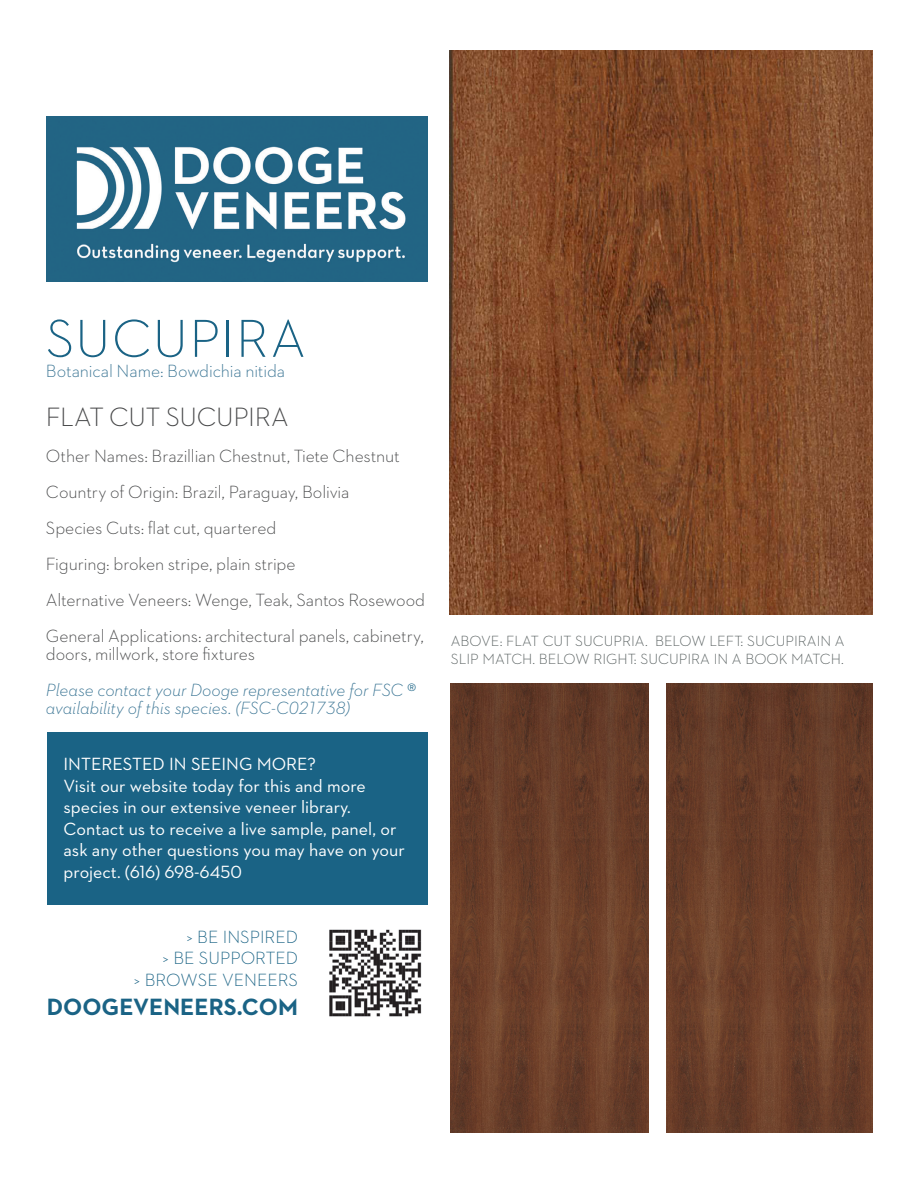
<style>
.page{position:relative;width:918px;height:1188px;background:#fff}
.page>*{position:absolute;margin:0;border:0;box-sizing:border-box;transform-origin:0 0}
.t1{font:300 54.3px "Neutraface 2 Text";letter-spacing:.02em;color:#1a6385}
.t2{font:300 27px "Neutraface 2 Text";letter-spacing:-.015em;color:#464748}
.t3{font:700 24px "Neutraface 2 Text";color:#1a6385}
.t4{font:300 18px/36px "Neutraface 2 Text";letter-spacing:-.005em;color:#464748}
.t5{font:18px/21.6px "Neutraface 2 Text";color:#fff}
.t6{font:italic 300 18px/36px "Neutraface 2 Text";letter-spacing:-.01em;color:#357191}
.t7{font:300 18px/21.6px "Neutraface 2 Text";color:#1a6385;text-align:right}
.t8{font:300 18px "Neutraface 2 Text";letter-spacing:-.005em;color:#357191}
.t9{font:300 15px/18px "Neutraface 2 Text";color:#545c5c}
.s1{font-style:normal;color:#464748}
.s2{font-style:normal;color:#1a6385}
</style>
<div class="page">
<img style="left:666px;top:684px;width:206px;height:449px">
<img style="left:451px;top:684px;width:197px;height:449px">
<img style="left:449px;top:51px;width:423px;height:564px">
<img style="left:46px;top:117px;width:381px;height:165px">
<img style="left:329px;top:929px;width:93px;height:88px">
<div style="left:47px;top:732px;width:380px;height:173px;background:#1a6385"></div>
<h1 class="t1" style="left:46px;top:305px;width:261px">SUCUPIRA</h1>
<p class="t8" style="left:46px;top:360px;width:241px">Botanical Name: Bowdichia nitida</p>
<h2 class="t2" style="left:46px;top:400px;width:244px">FLAT CUT SUCUPIRA</h2>
<p class="t4" style="left:46px;top:438px;width:381px">Other Names: Brazillian Chestnut, Tiete Chestnut Country of Origin: Brazil, Paraguay, Bolivia<br>Species Cuts: flat cut, quartered<br>Figuring: broken stripe, plain stripe<br>Alternative Veneers: Wenge, Teak, Santos Rosewood General Applications: architectural panels, cabinetry,</p>
<p class="t6" style="left:46px;top:636px;width:372px"><span class="s1">doors, millwork, store fixtures<br></span>Please contact your Dooge representative for FSC <span class="s2">®</span></p>
<p class="t6" style="left:46px;top:690px;width:306px">availability of this species. (FSC-C021738)</p>
<p class="t5" style="left:64px;top:753px;width:343px">INTERESTED IN SEEING MORE?<br>Visit our website today for this and more species in our extensive veneer library.<br>Contact us to receive a live sample, panel, or ask any other questions you may have on your project. (616) 698-6450</p>
<p class="t7" style="left:134px;top:926px;width:165px">&gt; BE INSPIRED<br>&gt; BE SUPPORTED<br>&gt; BROWSE VENEERS</p>
<h3 class="t3" style="left:47px;top:991px;width:253px">DOOGEVENEERS.COM</h3>
<p class="t9" style="left:451px;top:631px;width:395px">ABOVE: FLAT CUT SUCUPRIA. BELOW LEFT: SUCUPIRAIN A<br>SLIP MATCH. BELOW RIGHT: SUCUPIRA IN A BOOK MATCH.</p>
</div>
